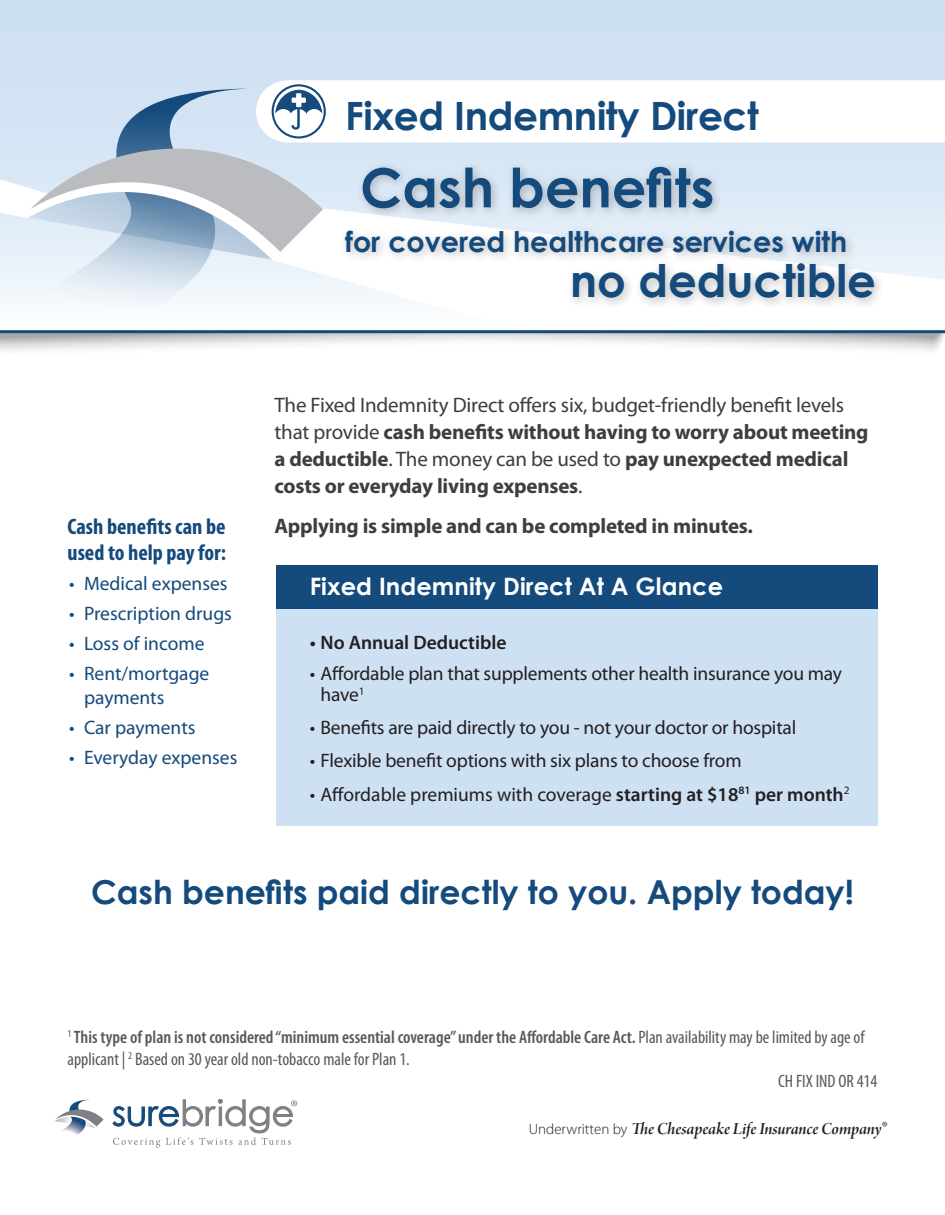
<style>
.page{position:relative;width:945px;height:1215px;background:#fff}
.page>*{position:absolute;margin:0;border:0;box-sizing:border-box;transform-origin:0 0}
.t1{font:700 54px "Century Gothic";color:#144a7c}
.t2{font:700 45px "Century Gothic";color:#144a7c}
.t3{font:700 39px "Century Gothic";letter-spacing:-.01em;color:#144a7c}
.t4{font:700 33px "Century Gothic";color:#144a7c}
.t5{font:700 28.5px "Century Gothic";color:#144a7c}
.t6{font:700 24px "Century Gothic";letter-spacing:.005em;color:#fff}
.body{font:700 condensed 22.5px/25.5px "Myriad Pro";color:#144a7c}
.t7{font:700 21px/27px "Myriad Pro";letter-spacing:-.01em;color:#3e3e3f}
.t8{font:19.5px/21px "Myriad Pro";letter-spacing:-.01em;color:#231f20}
.t9{font:19.5px/23.4px "Myriad Pro";color:#144a7c}
.t10{font:600 19.5px "Myriad Pro";color:#231f20}
.t11{font:condensed 18px/21.6px "Myriad Pro";color:#57585a}
.t12{font:18px "Arno Pro Smbd Italic Display";letter-spacing:-.005em;color:#231f20}
.s1{font-weight:400}
.s2{font-weight:600}
.s3{font-family:"Myriad Pro";font-weight:300;font-size:15px}
</style>
<div class="page">
<div style="left:276px;top:566px;width:602px;height:43px;background:#144a7c"></div>
<div style="left:276px;top:609px;width:602px;height:217px;background:#cee1f3"></div>
<svg style="left:0;top:333px;width:945px;height:19px"></svg>
<svg style="left:0;top:0;width:945px;height:333px"></svg>
<svg style="left:19px;top:260px;width:237px;height:45px;fill:#ecf3fa"></svg>
<svg style="left:272px;top:260px;width:673px;height:69px"></svg>
<div style="left:339px;top:161px;width:547px;height:149px;background:#231f20;opacity:.28"></div>
<svg style="left:0;top:80px;width:945px;height:180px"></svg>
<svg style="left:55px;top:1100px;width:48px;height:35px"></svg>
<svg style="left:112px;top:1099px;width:185px;height:49px"></svg>
<p class="t3" style="left:345px;top:86px;width:415px">Fixed Indemnity Direct</p>
<p class="t1" style="left:360px;top:147px;width:356px">Cash benefits</p>
<p class="t5" style="left:345px;top:220px;width:504px">for covered healthcare services with</p>
<p class="t2" style="left:570px;top:247px;width:308px">no deductible</p>
<p class="body" style="left:68px;top:513px;width:160px">Cash benefits can be used to help pay for:</p>
<p class="t9" style="left:69px;top:571px;width:160px">• Medical expenses</p>
<p class="t9" style="left:69px;top:601px;width:165px">• Prescription drugs</p>
<p class="t9" style="left:69px;top:632px;width:137px">• Loss of income</p>
<p class="t9" style="left:84px;top:662px;width:127px;text-indent:-15px">• Rent/mortgage payments</p>
<p class="t9" style="left:69px;top:715px;width:128px">• Car payments</p>
<p class="t9" style="left:69px;top:745px;width:170px">• Everyday expenses</p>
<p class="t7" style="left:274px;top:390px;width:596px"><span class="s1">The Fixed Indemnity Direct offers six, budget-friendly benefit levels that provide</span> cash benefits without having to worry about meeting a deductible<span class="s1">. The money can be used to</span> pay unexpected medical costs or everyday living expenses<span class="s1">.</span></p>
<p class="t7" style="left:274px;top:512px;width:480px">Applying is simple and can be completed in minutes.</p>
<p class="t6" style="left:310px;top:568px;width:415px">Fixed Indemnity Direct At A Glance</p>
<p class="t10" style="left:310px;top:630px;width:198px">• No Annual Deductible</p>
<p class="t8" style="left:320px;top:663px;width:523px;text-indent:-11px">• Affordable plan that supplements other health insurance you may have<sup>1</sup></p>
<p class="t8" style="left:310px;top:717px;width:488px">• Benefits are paid directly to you - not your doctor or hospital</p>
<p class="t8" style="left:310px;top:750px;width:433px">• Flexible benefit options with six plans to choose from</p>
<p class="t8" style="left:310px;top:783px;width:541px">• Affordable premiums with coverage <span class="s2">starting at $18</span><sup>81</sup> <span class="s2">per month</span><sup>2</sup></p>
<p class="t4" style="left:91px;top:867px;width:764px">Cash benefits paid directly to you. Apply today!</p>
<p class="t11" style="left:68px;top:1026px;width:799px"><sup>1</sup> <span class="s2">This type of plan is not considered “minimum essential coverage” under the Affordable Care Act.</span> Plan availability may be limited by age of applicant | <sup>2</sup> Based on 30 year old non-tobacco male for Plan 1.</p>
<p class="t11" style="left:778px;top:1070px;width:101px">CH FIX IND OR 414</p>
<p class="t12" style="left:529px;top:1118px;width:360px"><span class="s3">Underwritten by</span> The Chesapeake Life Insurance Company<span class="s3">®</span></p>
</div>
